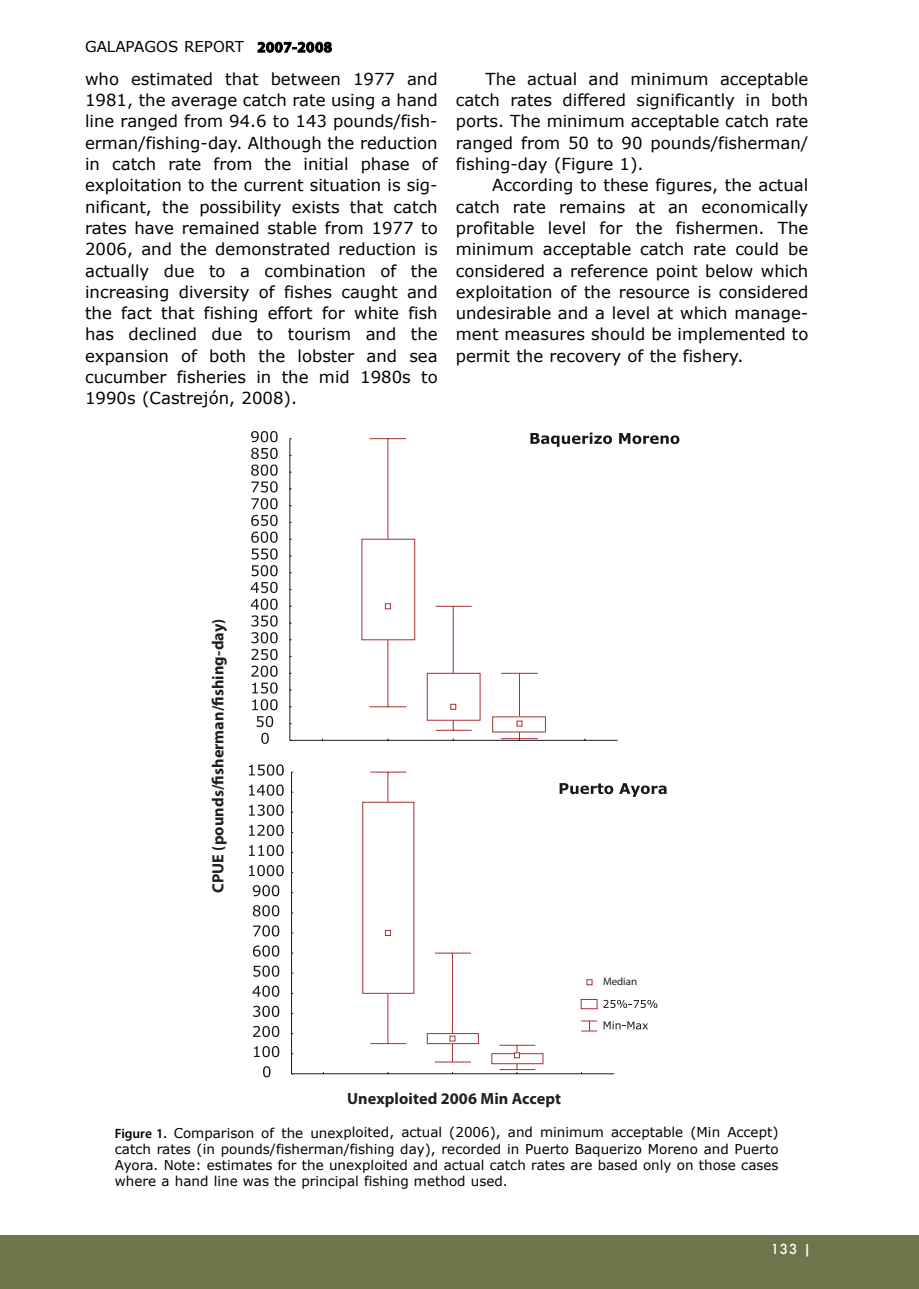
<style>
.page{position:relative;width:919px;height:1289px;background:#fff}
.page>*{position:absolute;margin:0;border:0;box-sizing:border-box;transform-origin:0 0}
.t1{font:16.5px/21.3px "Verdana";color:#000;text-align:justify}
.t2{font:700 16.2px "Myriad Pro";color:#231f20}
.t3{font:15px "Verdana";color:#000}
.t4{font:13.5px/16.4px "Verdana";color:#000;text-align:justify}
.t5{font:500 13.5px "Futura";color:#fff}
.t6{font:10.8px "Myriad Pro";color:#231f20}
.s1{font-family:"Myriad Pro";font-weight:700}
.s2{font-family:"Myriad Pro";font-weight:600}
</style>
<div class="page">
<div style="left:0;top:1234px;width:918px;height:54px;background:#6f754b"></div>
<hr style="left:387px;top:438px;width:1px;height:268px;background:#aa2e36">
<svg style="left:369px;top:706px;width:37px;height:1px"></svg>
<svg style="left:369px;top:438px;width:37px;height:1px"></svg>
<div style="left:362px;top:539px;width:52px;height:100px;background:#fff"></div>
<div style="left:361px;top:539px;width:54px;height:101px;border:1px solid #aa2e36"></div>
<hr style="left:453px;top:606px;width:1px;height:124px;background:#aa2e36">
<svg style="left:435px;top:730px;width:36px;height:1px"></svg>
<svg style="left:435px;top:606px;width:36px;height:1px"></svg>
<div style="left:427px;top:673px;width:53px;height:47px;background:#fff"></div>
<div style="left:427px;top:673px;width:53px;height:47px;border:1px solid #aa2e36"></div>
<hr style="left:519px;top:673px;width:1px;height:65px;background:#aa2e36">
<svg style="left:501px;top:673px;width:37px;height:1px"></svg>
<div style="left:492px;top:717px;width:53px;height:15px;background:#fff"></div>
<svg style="left:385px;top:603px;width:6px;height:6px"></svg>
<svg style="left:450px;top:704px;width:6px;height:5px"></svg>
<svg style="left:516px;top:720px;width:6px;height:6px"></svg>
<hr style="left:290px;top:740px;width:327px;height:1px;background:#231f20">
<svg style="left:501px;top:738px;width:37px;height:2px"></svg>
<hr style="left:289px;top:438px;width:1px;height:302px;background:#231f20">
<svg style="left:586px;top:979px;width:6px;height:6px"></svg>
<div style="left:580px;top:999px;width:17px;height:10px;border:1px solid #aa2e36"></div>
<svg style="left:581px;top:1020px;width:16px;height:11px"></svg>
<hr style="left:387px;top:772px;width:1px;height:271px;background:#aa2e36">
<svg style="left:370px;top:1043px;width:36px;height:1px"></svg>
<svg style="left:370px;top:771px;width:36px;height:1px"></svg>
<div style="left:362px;top:801px;width:52px;height:192px;border:1px solid #aa2e36"></div>
<hr style="left:452px;top:953px;width:1px;height:109px;background:#aa2e36">
<svg style="left:435px;top:1061px;width:36px;height:1px"></svg>
<svg style="left:435px;top:952px;width:36px;height:1px"></svg>
<div style="left:427px;top:1033px;width:51px;height:10px;background:#fff"></div>
<div style="left:427px;top:1033px;width:52px;height:11px;border:1px solid #aa2e36"></div>
<div style="left:491px;top:1053px;width:52px;height:11px;border:1px solid #aa2e36"></div>
<svg style="left:385px;top:930px;width:6px;height:5px"></svg>
<svg style="left:449px;top:1035px;width:6px;height:6px"></svg>
<hr style="left:291px;top:1073px;width:323px;height:1px;background:#231f20">
<svg style="left:499px;top:1044px;width:36px;height:29px"></svg>
<hr style="left:291px;top:772px;width:1px;height:301px;background:#231f20">
<svg style="left:256px;top:716px;width:17px;height:28px"></svg>
<svg style="left:252px;top:699px;width:25px;height:11px"></svg>
<svg style="left:251px;top:649px;width:26px;height:44px"></svg>
<svg style="left:251px;top:632px;width:26px;height:11px"></svg>
<svg style="left:251px;top:582px;width:26px;height:44px"></svg>
<svg style="left:251px;top:565px;width:26px;height:11px"></svg>
<svg style="left:251px;top:515px;width:26px;height:44px"></svg>
<svg style="left:251px;top:498px;width:26px;height:11px"></svg>
<svg style="left:251px;top:448px;width:26px;height:44px"></svg>
<svg style="left:251px;top:431px;width:26px;height:11px"></svg>
<svg style="left:603px;top:999px;width:54px;height:9px"></svg>
<svg style="left:603px;top:1021px;width:45px;height:8px"></svg>
<svg style="left:263px;top:1066px;width:7px;height:11px"></svg>
<svg style="left:254px;top:1046px;width:25px;height:11px"></svg>
<svg style="left:253px;top:1025px;width:26px;height:12px"></svg>
<svg style="left:253px;top:1005px;width:26px;height:12px"></svg>
<svg style="left:252px;top:985px;width:27px;height:11px"></svg>
<svg style="left:253px;top:965px;width:26px;height:11px"></svg>
<svg style="left:253px;top:945px;width:26px;height:11px"></svg>
<svg style="left:253px;top:925px;width:26px;height:11px"></svg>
<svg style="left:253px;top:905px;width:26px;height:11px"></svg>
<svg style="left:253px;top:885px;width:26px;height:11px"></svg>
<svg style="left:249px;top:865px;width:35px;height:11px"></svg>
<svg style="left:249px;top:844px;width:35px;height:12px"></svg>
<svg style="left:249px;top:824px;width:35px;height:12px"></svg>
<svg style="left:249px;top:804px;width:35px;height:11px"></svg>
<svg style="left:249px;top:784px;width:35px;height:11px"></svg>
<svg style="left:249px;top:764px;width:35px;height:11px"></svg>
<svg style="left:559px;top:783px;width:54px;height:11px"></svg>
<svg style="left:619px;top:783px;width:47px;height:14px"></svg>
<svg style="left:530px;top:432px;width:82px;height:15px"></svg>
<svg style="left:619px;top:433px;width:60px;height:11px"></svg>
<p class="t3" style="left:85px;top:37px;width:248px">GALAPAGOS REPORT <span class="s1">2007-2008</span></p>
<p class="t1" style="left:85px;top:67px;width:354px">who estimated that between 1977 and 1981, the average catch rate using a hand line ranged from 94.6 to 143 pounds/fish&shy;erman/fishing-day. Although the reduction in catch rate from the initial phase of exploitation to the current situation is sig&shy;nificant, the possibility exists that catch rates have remained stable from 1977 to 2006, and the demonstrated reduction is actually due to a combination of the increasing diversity of fishes caught and the fact that fishing effort for white fish has declined due to tourism and the expansion of both the lobster and sea cucumber fisheries in the mid 1980s to 1990s (Castrejón, 2008).</p>
<p class="t1" style="left:455px;top:67px;width:354px;text-indent:30px">The actual and minimum acceptable catch rates differed significantly in both ports. The minimum acceptable catch rate ranged from 50 to 90 pounds/fisherman/ fishing-day (Figure 1).</p>
<p class="t1" style="left:455px;top:174px;width:354px;text-indent:37px">According to these figures, the actual catch rate remains at an economically profitable level for the fishermen. The minimum acceptable catch rate could be considered a reference point below which exploitation of the resource is considered undesirable and a level at which manage&shy;ment measures should be implemented to permit the recovery of the fishery.</p>
<p class="t2" style="left:212px;top:893px;width:276px;rotate:-90deg">CPUE (pounds/ sherman/ shing-day)</p>
<p class="t2" style="left:347px;top:1092px;width:215px">Unexploited 2006 Min Accept</p>
<p class="t6" style="left:603px;top:977px;width:35px">Median</p>
<p class="t4" style="left:115px;top:1123px;width:665px"><span class="s2">Figure 1.</span> Comparison of the unexploited, actual (2006), and minimum acceptable (Min Accept) catch rates (in pounds/fisherman/fishing day), recorded in Puerto Baquerizo Moreno and Puerto Ayora. Note: estimates for the unexploited and actual catch rates are based only on those cases where a hand line was the principal fishing method used.</p>
<p class="t5" style="left:770px;top:1239px;width:42px">133 |</p>
</div>
